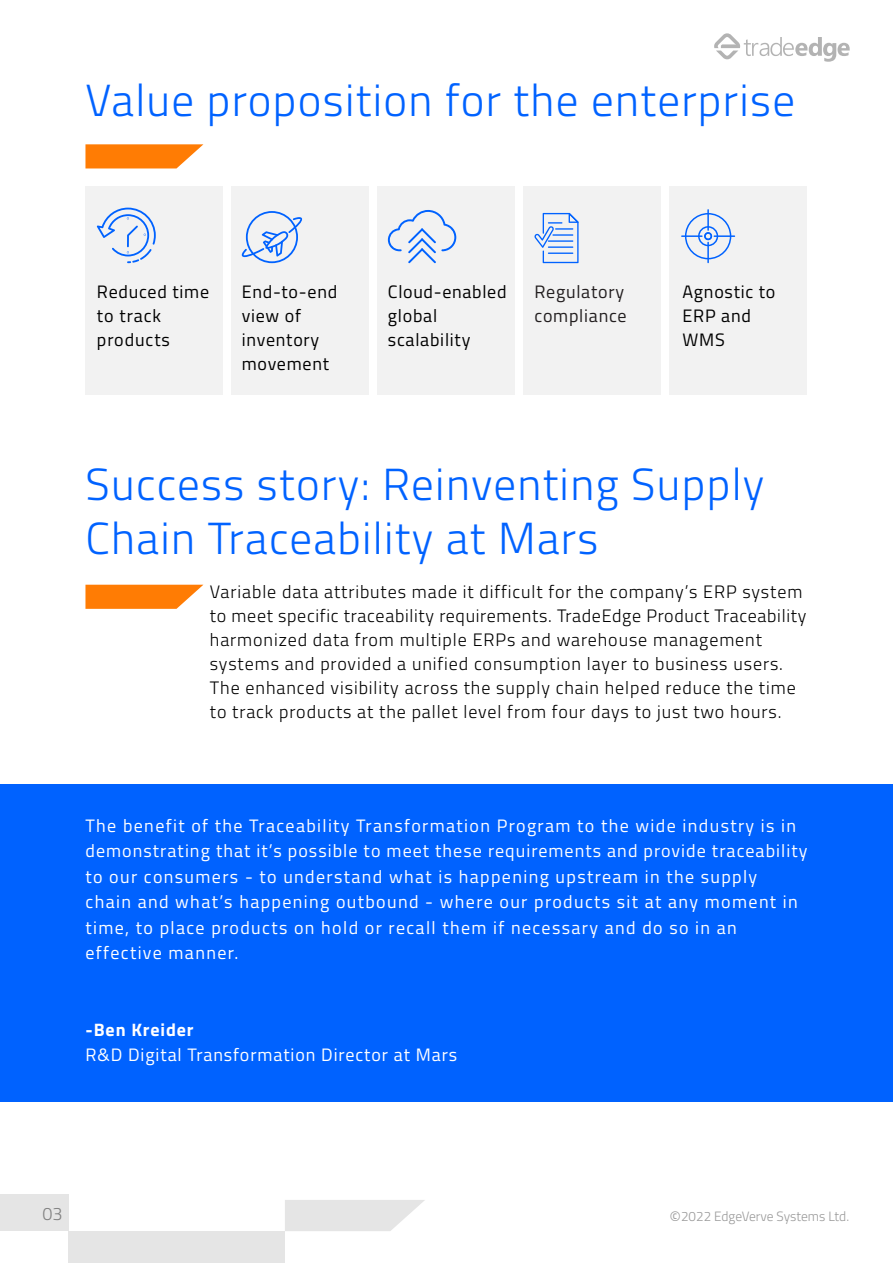
<style>
.page{position:relative;width:893px;height:1263px;background:#fff}
.page>*{position:absolute;margin:0;border:0;box-sizing:border-box;transform-origin:0 0}
.t1{font:300 45px/54px "Titillium Web";letter-spacing:.03em;color:#0062ff}
.t2{font:300 18px/24px "Titillium Web";letter-spacing:.05em;color:#000}
.t3{font:18px/25.5px "Titillium Web";letter-spacing:.075em;color:#fff}
.t4{font:18px/24px "Titillium Web";letter-spacing:.04em;color:#000}
.t5{font:18px "Titillium Web";letter-spacing:.05em;color:#fff}
.t6{font:18px/24px "Titillium Web";letter-spacing:.04em;color:#231f20}
.t7{font:700 18px "Titillium Web";letter-spacing:.05em;color:#fff}
.t8{font:300 18px "Titillium Web";color:#808080}
.t9{font:300 13.5px "Titillium Web";color:#999}
.s1{font-size:18px}
</style>
<div class="page">
<div style="left:69px;top:1231px;width:216px;height:31px;background:#e5e5e5"></div>
<svg style="left:285px;top:1200px;width:140px;height:31px;background:#e8e8e8"></svg>
<div style="left:0;top:1195px;width:69px;height:36px;background:#e5e5e5"></div>
<svg style="left:85px;top:144px;width:118px;height:24px;background:#ff8c23"></svg>
<svg style="left:85px;top:585px;width:118px;height:24px;background:#ff8b22"></svg>
<div style="left:85px;top:186px;width:138px;height:209px;background:#f2f2f2"></div>
<div style="left:231px;top:186px;width:138px;height:209px;background:#f2f2f2"></div>
<div style="left:377px;top:186px;width:138px;height:209px;background:#f2f2f2"></div>
<div style="left:523px;top:186px;width:138px;height:209px;background:#f2f2f2"></div>
<div style="left:669px;top:186px;width:138px;height:209px;background:#f2f2f2"></div>
<div style="left:0;top:784px;width:893px;height:317px;background:#0062ff"></div>
<svg style="left:714px;top:33px;width:136px;height:29px"></svg>
<svg style="left:97px;top:208px;width:59px;height:55px"></svg>
<svg style="left:241px;top:211px;width:62px;height:52px"></svg>
<svg style="left:388px;top:210px;width:68px;height:53px"></svg>
<svg style="left:534px;top:213px;width:45px;height:50px"></svg>
<svg style="left:685px;top:213px;width:46px;height:46px"></svg>
<hr style="left:707px;top:242px;width:2px;height:21px;background:#0062ff">
<hr style="left:707px;top:209px;width:2px;height:22px;background:#0062ff">
<hr style="left:681px;top:235px;width:22px;height:2px;background:#0062ff">
<hr style="left:714px;top:235px;width:21px;height:2px;background:#0062ff">
<h1 class="t1" style="left:85px;top:71px;width:711px">Value proposition for the enterprise</h1>
<p class="t4" style="left:242px;top:278px;width:97px">End-to-end view of inventory movement</p>
<p class="t4" style="left:97px;top:278px;width:114px">Reduced time to track products</p>
<p class="t6" style="left:534px;top:278px;width:94px">Regulatory compliance</p>
<p class="t4" style="left:388px;top:278px;width:120px">Cloud-enabled global scalability</p>
<p class="t4" style="left:683px;top:278px;width:94px">Agnostic to<br>ERP and<br>WMS</p>
<h1 class="t1" style="left:85px;top:455px;width:680px">Success story: Reinventing Supply<br>Chain Traceability at Mars</h1>
<p class="t2" style="left:210px;top:578px;width:598px">Variable data attributes made it difficult for the company’s ERP system to meet specific traceability requirements. TradeEdge Product Traceability harmonized data from multiple ERPs and warehouse management systems and provided a unified consumption layer to business users.<br>The enhanced visibility across the supply chain helped reduce the time to track products at the pallet level from four days to just two hours.</p>
<p class="t3" style="left:85px;top:812px;width:723px">The benefit of the Traceability Transformation Program to the wide industry is in demonstrating that it’s possible to meet these requirements and provide traceability to our consumers - to understand what is happening upstream in the supply<br>chain and what’s happening outbound - where our products sit at any moment in time, to place products on hold or recall them if necessary and do so in an effective manner.</p>
<p class="t7" style="left:85px;top:1016px;width:110px">-Ben Kreider</p>
<p class="t5" style="left:85px;top:1042px;width:373px">R&amp;D Digital Transformation Director at Mars</p>
<p class="t8" style="left:43px;top:1201px;width:22px">03</p>
<p class="t9" style="left:669px;top:1206px;width:181px"><span class="s1">©</span>2022 EdgeVerve Systems Ltd.</p>
</div>
